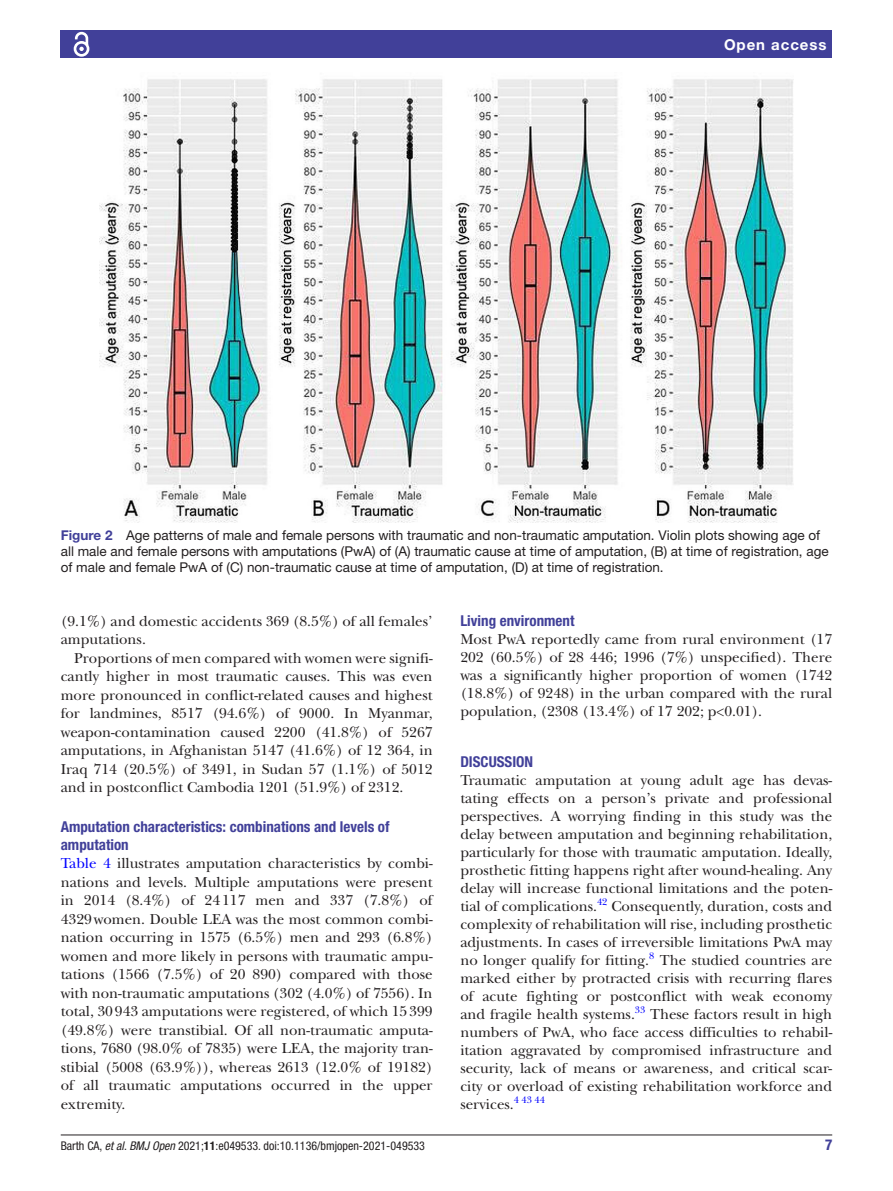
<style>
.page{position:relative;width:893px;height:1191px;background:#fff}
.page>*{position:absolute;margin:0;border:0;box-sizing:border-box;transform-origin:0 0}
.t1{font:15px/18px "New Baskerville";color:#231f20;text-align:justify}
.t2{font:700 condensed 15px/18px "Helvetica Neue LT Std";color:#414099}
.t3{font:700 15px "Helvetica Neue LT Std";letter-spacing:.065em;color:#fff}
.t4{font:13.5px/16.2px "Helvetica Neue LT Std";color:#231f20}
.t5{font:condensed 12px "Helvetica Neue LT Std";color:#231f20}
.t6{font:9.9px "New Baskerville";color:#00f}
.s1{font-weight:700;color:#414099}
.s2{color:#00f}
.s3{font-style:italic}
.s4{font-weight:700}
</style>
<div class="page">
<hr style="left:61px;top:1134px;width:771px;height:1px;background:#231f20">
<div style="left:61px;top:31px;width:771px;height:27px;background:#414099"></div>
<svg style="left:73px;top:31px;width:17px;height:26px"></svg>
<img style="left:99px;top:79px;width:695px;height:443px">
<p class="t3" style="left:724px;top:35px;width:104px">Open access</p>
<p class="t4" style="left:61px;top:527px;width:769px"><span class="s1">Figure 2</span> Age patterns of male and female persons with traumatic and non-traumatic amputation. Violin plots showing age of all male and female persons with amputations (PwA) of (A) traumatic cause at time of amputation, (B) at time of registration, age of male and female PwA of (C) non-traumatic cause at time of amputation, (D) at time of registration.</p>
<p class="t1" style="left:61px;top:612px;width:373px;line-height:18.5px">(9.1%) and domestic accidents 369 (8.5%) of all females’ amputations.</p>
<p class="t1" style="left:61px;top:649px;width:373px;line-height:18.5px;text-indent:14px">Proportions of men compared with women were signifi&shy;cantly higher in most traumatic causes. This was even more pronounced in conflict-related causes and highest for landmines, 8517 (94.6%) of 9000. In Myanmar, weapon-contamination caused 2200 (41.8%) of 5267 amputations, in Afghanistan 5147 (41.6%) of 12 364, in Iraq 714 (20.5%) of 3491, in Sudan 57 (1.1%) of 5012 and in postconflict Cambodia 1201 (51.9%) of 2312.</p>
<p class="t2" style="left:61px;top:817px;width:330px">Amputation characteristics: combinations and levels of amputation</p>
<p class="t1" style="left:61px;top:854px;width:373px;line-height:18.5px"><span class="s2">Table 4</span> illustrates amputation characteristics by combi&shy;nations and levels. Multiple amputations were present in 2014 (8.4%) of 24117 men and 337 (7.8%) of 4329women. Double LEA was the most common combi&shy;nation occurring in 1575 (6.5%) men and 293 (6.8%) women and more likely in persons with traumatic ampu&shy;tations (1566 (7.5%) of 20 890) compared with those with non-traumatic amputations (302 (4.0%) of 7556). In total, 30943 amputations were registered, of which 15399 (49.8%) were transtibial. Of all non-traumatic amputa&shy;tions, 7680 (98.0% of 7835) were LEA, the majority tran&shy;stibial (5008 (63.9%)), whereas 2613 (12.0% of 19182) of all traumatic amputations occurred in the upper extremity.</p>
<p class="t2" style="left:460px;top:611px;width:116px">Living environment</p>
<p class="t1" style="left:460px;top:630px;width:373px">Most PwA reportedly came from rural environment (17<br>202 (60.5%) of 28 446; 1996 (7%) unspecified). There was a significantly higher proportion of women (1742 (18.8%) of 9248) in the urban compared with the rural population, (2308 (13.4%) of 17 202; p&lt;0.01).</p>
<p class="t2" style="left:460px;top:752px;width:74px">DISCUSSION</p>
<p class="t1" style="left:460px;top:771px;width:373px">Traumatic amputation at young adult age has devas&shy;tating effects on a person’s private and professional perspectives. A worrying finding in this study was the delay between amputation and beginning rehabilitation, particularly for those with traumatic amputation. Ideally, prosthetic fitting happens right after wound-healing. Any delay will increase functional limitations and the poten&shy;tial of complications.</p>
<p class="t6" style="left:597px;top:895px;width:12px">42</p>
<p class="t1" style="left:460px;top:897px;width:373px;text-indent:151px">Consequently, duration, costs and complexity of rehabilitation will rise, including prosthetic adjustments. In cases of irreversible limitations PwA may no longer qualify for fitting.</p>
<p class="t6" style="left:649px;top:949px;width:7px">8</p>
<p class="t1" style="left:460px;top:951px;width:373px;text-indent:199px">The studied countries are marked either by protracted crisis with recurring flares of acute fighting or postconflict with weak economy and fragile health systems.</p>
<p class="t6" style="left:635px;top:1003px;width:12px">33</p>
<p class="t1" style="left:460px;top:1005px;width:373px;text-indent:190px">These factors result in high numbers of PwA, who face access difficulties to rehabil&shy;itation aggravated by compromised infrastructure and security, lack of means or awareness, and critical scar&shy;city or overload of existing rehabilitation workforce and services.<sup>4</sup> <sup>43</sup> <sup>44</sup></p>
<p class="t5" style="left:61px;top:1138px;width:366px">Barth CA, <span class="s3">et al</span>. <span class="s3">BMJ Open</span> 2021;<span class="s4">11</span>:e049533. doi:10.1136/bmjopen-2021-049533</p>
<p class="t2" style="left:825px;top:1135px;width:9px">7</p>
</div>
